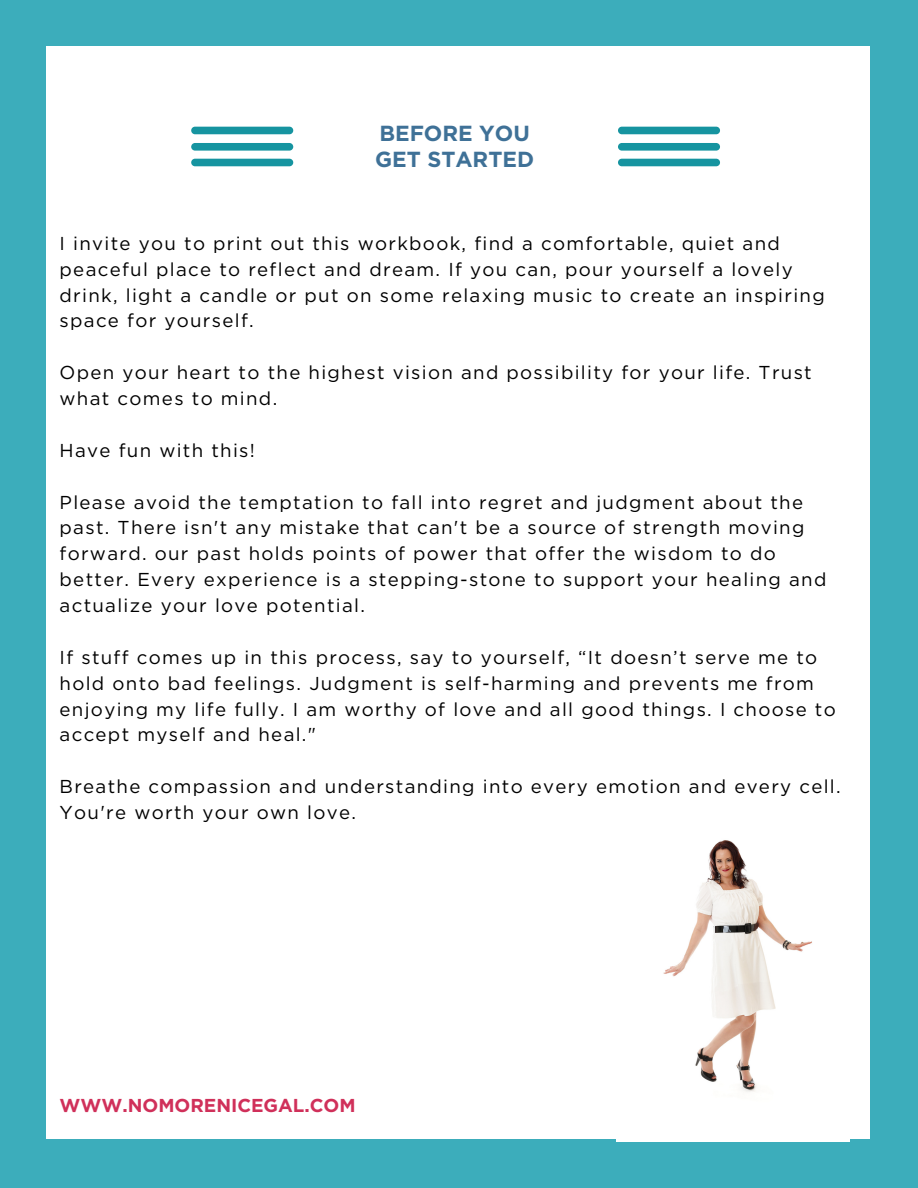
<style>
.page{position:relative;width:918px;height:1188px;background:#3cadbb}
.page>*{position:absolute;margin:0;border:0;box-sizing:border-box;transform-origin:0 0}
.t1{font:700 21.75px/25.8px "Gotham";color:#3f7197}
.t2{font:18.75px/25.8px "Gotham HTF";letter-spacing:.07em;color:#000}
.t3{font:700 18.75px "Gotham";color:#d0305a}
</style>
<div class="page">
<div style="left:46px;top:46px;width:824px;height:1093px;background:#fff"></div>
<div style="left:191px;top:159px;width:102px;height:7px;background:#1694a0;border-radius:4px"></div>
<div style="left:191px;top:143px;width:102px;height:8px;background:#1694a0;border-radius:4px"></div>
<div style="left:191px;top:127px;width:102px;height:7px;background:#1694a0;border-radius:4px"></div>
<div style="left:618px;top:143px;width:102px;height:8px;background:#1694a0;border-radius:4px"></div>
<div style="left:618px;top:159px;width:102px;height:7px;background:#1694a0;border-radius:4px"></div>
<div style="left:618px;top:127px;width:102px;height:7px;background:#1694a0;border-radius:4px"></div>
<img style="left:616px;top:840px;width:233px;height:302px">
<p class="t1" style="left:375px;top:121px;width:160px">BEFORE YOU<br>GET STARTED</p>
<p class="t2" style="left:60px;top:230px;width:767px">I invite you to print out this workbook, find a comfortable, quiet and peaceful place to reflect and dream. If you can, pour yourself a lovely drink, light a candle or put on some relaxing music to create an inspiring space for yourself.</p>
<p class="t2" style="left:60px;top:359px;width:754px">Open your heart to the highest vision and possibility for your life. Trust what comes to mind.</p>
<p class="t2" style="left:60px;top:437px;width:197px">Have fun with this!</p>
<p class="t2" style="left:60px;top:489px;width:768px">Please avoid the temptation to fall into regret and judgment about the past. There isn't any mistake that can't be a source of strength moving forward. our past holds points of power that offer the wisdom to do better. Every experience is a stepping-stone to support your healing and actualize your love potential.</p>
<p class="t2" style="left:60px;top:644px;width:778px">If stuff comes up in this process, say to yourself, “It doesn’t serve me to hold onto bad feelings. Judgment is self-harming and prevents me from enjoying my life fully. I am worthy of love and all good things. I choose to accept myself and heal."</p>
<p class="t2" style="left:60px;top:773px;width:783px">Breathe compassion and understanding into every emotion and every cell.<br>You're worth your own love.</p>
<p class="t3" style="left:60px;top:1096px;width:298px">WWW.NOMORENICEGAL.COM</p>
</div>
